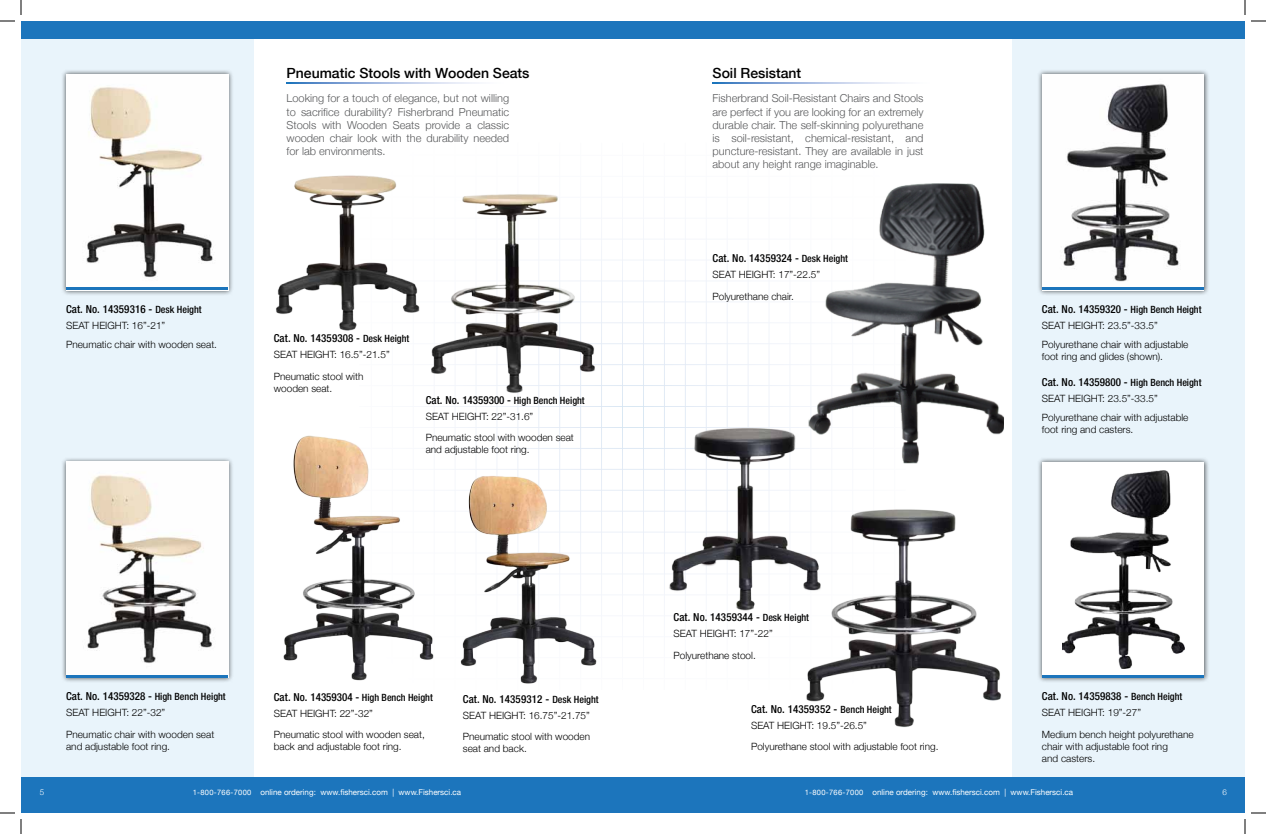
<style>
.page{position:relative;width:1266px;height:834px;background:#fff}
.page>*{position:absolute;margin:0;border:0;box-sizing:border-box;transform-origin:0 0}
.t1{font:500 14px "Helvetica Neue";color:#000}
.t2{font:300 11px/13.2px "Helvetica Neue";color:#58595b;text-align:justify}
.t3{font:500 condensed 11px "Helvetica Neue";letter-spacing:.01em;color:#000}
.t4{font:300 10px/21.6px "Helvetica Neue";color:#000}
.t5{font:8px "Helvetica Neue";color:#fff}
.t6{font:300 8px "Helvetica Neue";color:#fff}
.s1{font-size:10px}
.s2{font-size:7.5px}
</style>
<div class="page">
<div style="left:1012px;top:21px;width:233px;height:773px;background:#e9f4fb"></div>
<div style="left:21px;top:21px;width:233px;height:773px;background:#e9f4fb"></div>
<div style="left:21px;top:777px;width:1224px;height:36px;background:#1c75bc"></div>
<svg style="left:434px;top:218px;width:471px;height:398px"></svg>
<div style="left:21px;top:21px;width:1224px;height:18px;background:#1c75bc"></div>
<svg style="left:287px;top:83px;width:190px;height:1px"></svg>
<div style="left:1037px;top:457px;width:173px;height:226px;background:#000;opacity:.65"></div>
<div style="left:1042px;top:462px;width:162px;height:216px;background:#fff"></div>
<img style="left:1062px;top:471px;width:122px;height:198px">
<hr style="left:1042px;top:675px;width:162px;height:3px;background:#1c75bc">
<div style="left:1037px;top:69px;width:173px;height:226px;background:#000;opacity:.65"></div>
<img style="left:1042px;top:74px;width:161px;height:213px">
<hr style="left:1042px;top:287px;width:162px;height:3px;background:#1c75bc">
<div style="left:61px;top:457px;width:173px;height:226px;background:#000;opacity:.65"></div>
<img style="left:66px;top:462px;width:162px;height:213px">
<hr style="left:66px;top:675px;width:162px;height:3px;background:#1c75bc">
<div style="left:61px;top:69px;width:173px;height:226px;background:#000;opacity:.65"></div>
<img style="left:66px;top:74px;width:162px;height:213px">
<hr style="left:66px;top:287px;width:162px;height:3px;background:#1c75bc">
<svg style="left:713px;top:83px;width:190px;height:1px"></svg>
<img style="left:419px;top:194px;width:185px;height:204px">
<img style="left:809px;top:183px;width:195px;height:280px">
<img style="left:283px;top:421px;width:158px;height:260px">
<img style="left:452px;top:470px;width:157px;height:214px">
<img style="left:667px;top:417px;width:158px;height:196px">
<img style="left:806px;top:507px;width:196px;height:220px">
<img style="left:276px;top:175px;width:143px;height:156px">
<svg style="left:0;top:0;width:22px;height:22px"></svg>
<svg style="left:0;top:812px;width:22px;height:22px"></svg>
<svg style="left:1244px;top:0;width:22px;height:22px"></svg>
<svg style="left:1244px;top:812px;width:22px;height:22px"></svg>
<p class="t1" style="left:287px;top:65px;width:244px">Pneumatic Stools with Wooden Seats</p>
<p class="t2" style="left:287px;top:92px;width:224px">Looking for a touch of elegance, but not willing to sacrifice durability? Fisherbrand Pneumatic Stools with Wooden Seats provide a classic wooden chair look with the durability needed for lab environments.</p>
<p class="t3" style="left:66px;top:302px;width:137px">Cat. No. 14359316 - <span class="s1">Desk Height</span></p>
<p class="t4" style="left:66px;top:315px;width:152px;line-height:19.2px">SEAT HEIGHT: 16”-21”<br>Pneumatic chair with wooden seat.</p>
<p class="t3" style="left:274px;top:332px;width:137px">Cat. No. 14359308 - <span class="s1">Desk Height</span></p>
<p class="t4" style="left:274px;top:344px;width:117px">SEAT HEIGHT: 16.5”-21.5”<br>Pneumatic stool with</p>
<p class="t4" style="left:274px;top:377px;width:60px">wooden seat.</p>
<p class="t3" style="left:426px;top:393px;width:161px">Cat. No. 14359300 - <span class="s1">High Bench Height</span></p>
<p class="t4" style="left:426px;top:405px;width:150px">SEAT HEIGHT: 22”-31.6”<br>Pneumatic stool with wooden seat</p>
<p class="t4" style="left:426px;top:439px;width:105px">and adjustable foot ring.</p>
<p class="t3" style="left:66px;top:690px;width:161px">Cat. No. 14359328 - <span class="s1">High Bench Height</span></p>
<p class="t4" style="left:66px;top:702px;width:150px">SEAT HEIGHT: 22”-32”<br>Pneumatic chair with wooden seat</p>
<p class="t4" style="left:66px;top:735px;width:105px">and adjustable foot ring.</p>
<p class="t3" style="left:274px;top:690px;width:161px">Cat. No. 14359304 - <span class="s1">High Bench Height</span></p>
<p class="t4" style="left:274px;top:702px;width:152px">SEAT HEIGHT: 22”-32”<br>Pneumatic stool with wooden seat,</p>
<p class="t4" style="left:274px;top:736px;width:129px">back and adjustable foot ring.</p>
<p class="t3" style="left:463px;top:692px;width:137px">Cat. No. 14359312 - <span class="s1">Desk Height</span></p>
<p class="t4" style="left:463px;top:704px;width:129px">SEAT HEIGHT: 16.75”-21.75”<br>Pneumatic stool with wooden</p>
<p class="t4" style="left:463px;top:738px;width:65px">seat and back.</p>
<p class="t1" style="left:713px;top:65px;width:90px">Soil Resistant</p>
<p class="t2" style="left:713px;top:92px;width:212px">Fisherbrand Soil-Resistant Chairs and Stools are perfect if you are looking for an extremely durable chair. The self-skinning polyurethane is soil-resistant, chemical-resistant, and puncture-resistant. They are available in just about any height range imaginable.</p>
<p class="t3" style="left:713px;top:252px;width:137px">Cat. No. 14359324 - <span class="s1">Desk Height</span></p>
<p class="t4" style="left:713px;top:264px;width:109px">SEAT HEIGHT: 17”-22.5”<br>Polyurethane chair.</p>
<p class="t3" style="left:674px;top:611px;width:137px">Cat. No. 14359344 - <span class="s1">Desk Height</span></p>
<p class="t4" style="left:674px;top:623px;width:101px">SEAT HEIGHT: 17”-22”<br>Polyurethane stool.</p>
<p class="t3" style="left:751px;top:702px;width:142px">Cat. No. 14359352 - <span class="s1">Bench Height</span></p>
<p class="t4" style="left:751px;top:714px;width:189px">SEAT HEIGHT: 19.5”-26.5”<br>Polyurethane stool with adjustable foot ring.</p>
<p class="t3" style="left:1042px;top:302px;width:161px">Cat. No. 14359320 - <span class="s1">High Bench Height</span></p>
<p class="t4" style="left:1042px;top:315px;width:148px;line-height:19.2px">SEAT HEIGHT: 23.5”-33.5”<br>Polyurethane chair with adjustable</p>
<p class="t4" style="left:1042px;top:345px;width:123px">foot ring and glides (shown).</p>
<p class="t3" style="left:1042px;top:376px;width:161px">Cat. No. 14359800 - <span class="s1">High Bench Height</span></p>
<p class="t4" style="left:1042px;top:389px;width:148px;line-height:19.2px">SEAT HEIGHT: 23.5”-33.5”<br>Polyurethane chair with adjustable</p>
<p class="t4" style="left:1042px;top:419px;width:93px">foot ring and casters.</p>
<p class="t3" style="left:1042px;top:690px;width:142px">Cat. No. 14359838 - <span class="s1">Bench Height</span></p>
<p class="t4" style="left:1042px;top:702px;width:153px">SEAT HEIGHT: 19”-27”<br>Medium bench height polyurethane</p>
<p class="t4" style="left:1042px;top:740px;width:127px;line-height:12px">chair with adjustable foot ring and casters.</p>
<p class="t5" style="left:193px;top:787px;width:270px"><span class="s2">1-800-766-7000</span> online ordering: www.fishersci.com | www.Fishersci.ca</p>
<p class="t5" style="left:805px;top:787px;width:270px"><span class="s2">1-800-766-7000</span> online ordering: www.fishersci.com | www.Fishersci.ca</p>
<p class="t6" style="left:40px;top:787px;width:6px">5</p>
<p class="t6" style="left:1223px;top:787px;width:6px">6</p>
</div>
